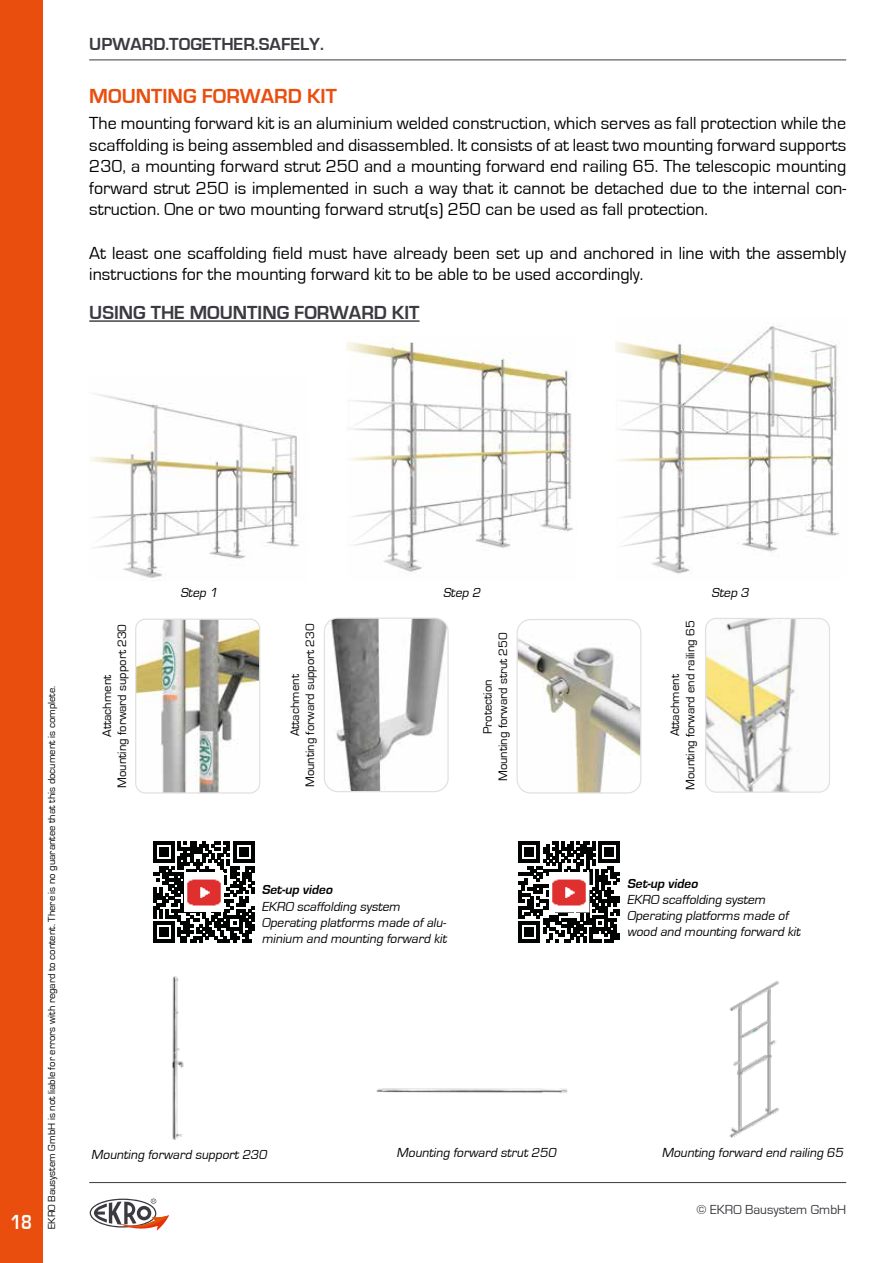
<style>
.page{position:relative;width:893px;height:1263px;background:#fff}
.page>*{position:absolute;margin:0;border:0;box-sizing:border-box;transform-origin:0 0}
.t1{font:700 21px "Eurostile";color:#e94e0f}
.t2{font:700 21px "Eurostile";color:#fff;scale:.82 1}
.t3{font:700 19.5px "Eurostile";color:#3a3a40}
.t4{font:18px/21.6px "Eurostile";color:#000;text-align:justify}
.t5{font:700 18px "Eurostile";color:#3a3a40}
.t6{font:italic 13.5px/16.2px "Eurostile";color:#000}
.t7{font:italic 700 13.5px "Eurostile";color:#000}
.t8{font:13.5px "Eurostile";color:#3a3a40}
.t9{font:12.6px/15.1px "Eurostile";color:#000;text-align:center}
.t10{font:10.5px "Eurostile";color:#000}
</style>
<div class="page">
<div style="left:0;top:0;width:43px;height:1263px;background:#e94e0f"></div>
<hr style="left:89px;top:60px;width:757px;height:1px;background:#3a3a40">
<svg style="left:90px;top:1198px;width:79px;height:32px"></svg>
<hr style="left:89px;top:1182px;width:757px;height:1px;background:#3a3a40">
<img style="left:172px;top:976px;width:12px;height:164px">
<img style="left:729px;top:981px;width:51px;height:157px">
<img style="left:376px;top:1088px;width:192px;height:5px">
<svg style="left:153px;top:841px;width:102px;height:102px"></svg>
<img style="left:184px;top:872px;width:40px;height:40px">
<svg style="left:518px;top:841px;width:102px;height:102px"></svg>
<img style="left:550px;top:872px;width:39px;height:40px">
<hr style="left:89px;top:320px;width:330px;height:2px;background:#3a3a40">
<img style="left:90px;top:393px;width:209px;height:185px">
<img style="left:346px;top:342px;width:227px;height:230px">
<img style="left:615px;top:325px;width:224px;height:249px">
<img style="left:136px;top:620px;width:124px;height:173px">
<div style="left:135px;top:618px;width:125px;height:175px;border:1px solid #e1e1e1;border-radius:10px"></div>
<img style="left:518px;top:619px;width:123px;height:174px">
<div style="left:516px;top:619px;width:125px;height:174px;border:1px solid #e1e1e1;border-radius:13px"></div>
<img style="left:326px;top:619px;width:121px;height:173px">
<div style="left:324px;top:617px;width:125px;height:175px;border:1px solid #e1e1e1;border-radius:13px"></div>
<img style="left:707px;top:620px;width:121px;height:171px">
<div style="left:705px;top:618px;width:125px;height:175px;border:1px solid #e1e1e1;border-radius:11px"></div>
<p class="t5" style="left:89px;top:35px;width:236px">UPWARD.TOGETHER.SAFELY.</p>
<p class="t1" style="left:89px;top:85px;width:249px">MOUNTING FORWARD KIT</p>
<p class="t4" style="left:89px;top:113px;width:758px">The mounting forward kit is an aluminium welded construction, which serves as fall protection while the scaffolding is being assembled and disassembled. It consists of at least two mounting forward supports 230, a mounting forward strut 250 and a mounting forward end railing 65. The telescopic mounting forward strut 250 is implemented in such a way that it cannot be detached due to the internal con&shy;struction. One or two mounting forward strut(s) 250 can be used as fall protection.</p>
<p class="t4" style="left:89px;top:242px;width:758px">At least one scaffolding field must have already been set up and anchored in line with the assembly instructions for the mounting forward kit to be able to be used accordingly.</p>
<p class="t3" style="left:89px;top:302px;width:332px">USING THE MOUNTING FORWARD KIT</p>
<p class="t2" style="left:10px;top:1210px;width:28px">18</p>
<p class="t10" style="left:46px;top:1229px;width:544px;rotate:-90deg">EKRO Bausystem GmbH is not liable for errors with regard to content. There is no guarantee that this document is complete.</p>
<p class="t6" style="left:180px;top:585px;width:41px">Step 1</p>
<p class="t6" style="left:443px;top:585px;width:41px">Step 2</p>
<p class="t6" style="left:712px;top:585px;width:41px">Step 3</p>
<p class="t9" style="left:100px;top:788px;width:165px;rotate:-90deg">Attachment<br>Mounting forward support 230</p>
<p class="t9" style="left:288px;top:787px;width:165px;rotate:-90deg">Attachment<br>Mounting forward support 230</p>
<p class="t9" style="left:480px;top:781px;width:150px;rotate:-90deg">Protection<br>Mounting forward strut 250</p>
<p class="t9" style="left:668px;top:790px;width:171px;rotate:-90deg">Attachment<br>Mounting forward end railing 65</p>
<p class="t7" style="left:262px;top:882px;width:75px">Set-up video</p>
<p class="t6" style="left:262px;top:898px;width:189px">EKRO scaffolding system<br>Operating platforms made ofalu&shy;minium and mounting forward kit</p>
<p class="t7" style="left:627px;top:876px;width:75px">Set-up video</p>
<p class="t6" style="left:627px;top:892px;width:177px">EKRO scaffolding system<br>Operating platforms made of wood and mounting forward kit</p>
<p class="t6" style="left:91px;top:1147px;width:180px">Mounting forward support230</p>
<p class="t6" style="left:397px;top:1145px;width:164px">Mounting forward strut250</p>
<p class="t6" style="left:662px;top:1145px;width:186px">Mounting forward end railing 65</p>
<p class="t8" style="left:697px;top:1202px;width:151px">© EKRO Bausystem GmbH</p>
</div>
